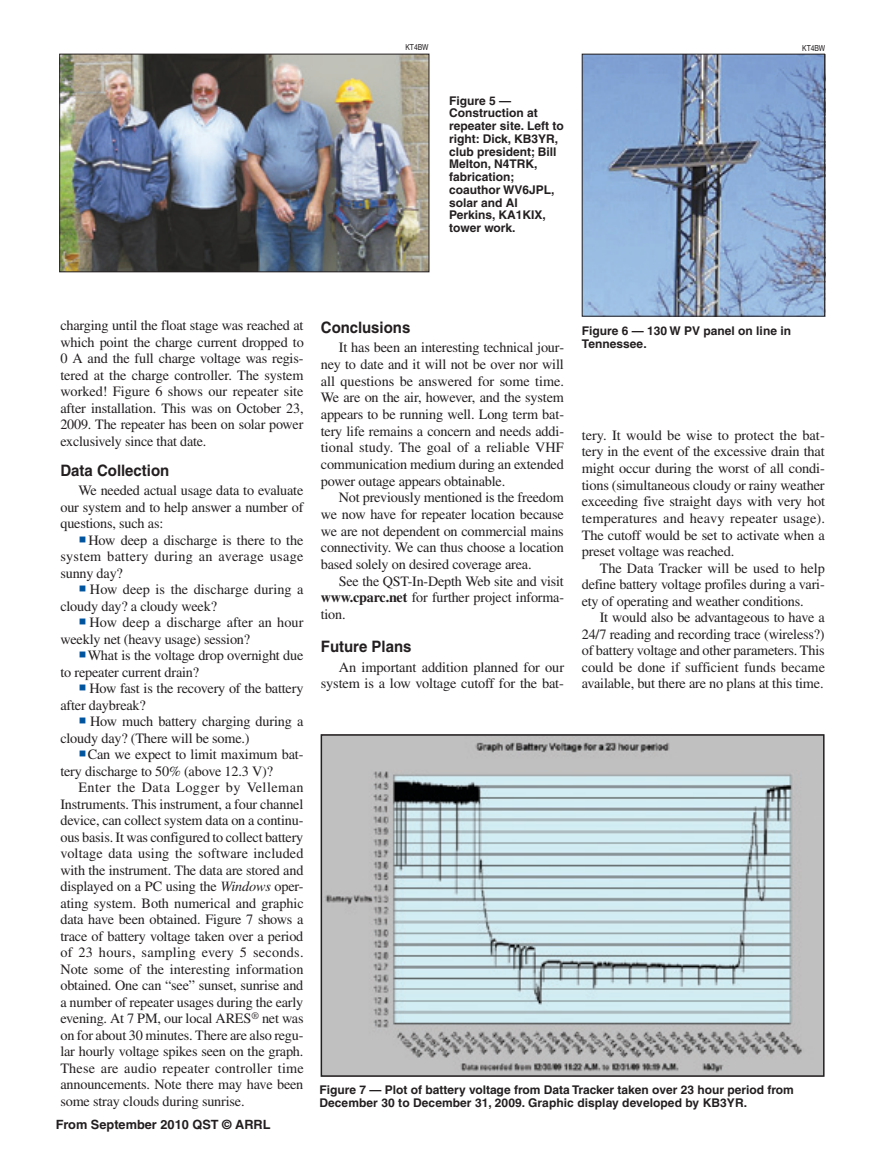
<style>
.page{position:relative;width:885px;height:1161px;background:#fff}
.page>*{position:absolute;margin:0;border:0;box-sizing:border-box;transform-origin:0 0}
.Subhead_1{font:700 15.75px "Helvetica";color:#231f20;scale:.95 1}
.Body_Text{font:14.25px/16.5px "Times";letter-spacing:-.015em;color:#231f20;text-align:justify}
.Body_Text-2{font:14.25px/16.5px "Times";letter-spacing:.005em;color:#231f20}
.t1{font:700 12.75px "Helvetica";color:#231f20}
.t2{font:700 12px/12.8px "Helvetica";color:#231f20}
.PHOTO_CREDIT{font:condensed 8.25px "Helvetica";letter-spacing:-.005em;color:#231f20}
.s1{color:#00549e}
.s2{font-style:italic}
.s3{font-weight:700}
</style>
<div class="page">
<img style="left:61px;top:56px;width:366px;height:214px">
<div style="left:59px;top:54px;width:370px;height:218px;border:1px solid #231f20"></div>
<img style="left:323px;top:737px;width:498px;height:337px">
<div style="left:320px;top:734px;width:504px;height:343px;border:2px solid #231f20"></div>
<img style="left:583px;top:54px;width:242px;height:262px">
<div style="left:581px;top:54px;width:243px;height:263px;border:1px solid #231f20"></div>
<p class="PHOTO_CREDIT" style="left:405px;top:43px;width:25px">KT4BW</p>
<p class="PHOTO_CREDIT" style="left:802px;top:44px;width:25px">KT4BW</p>
<p class="t2" style="left:449px;top:94px;width:116px">Figure 5 —<br>Construction at repeater site. Left to right: Dick, KB3YR, club president; Bill<br>Melton, N4TRK, fabrication; coauthor WV6JPL, solar and Al<br>Perkins, KA1KIX, tower work.</p>
<p class="Body_Text" style="left:60px;top:317px;width:245px">charging until the float stage was reached at which point the charge current dropped to 0 A and the full charge voltage was regis&shy;tered at the charge controller. The system worked! Figure 6 shows our repeater site after installation. This was on October 23, 2009. The repeater has been on solar power exclusively since that date.</p>
<p class="Subhead_1" style="left:60px;top:461px;width:116px">Data Collection</p>
<p class="Body_Text" style="left:60px;top:482px;width:244px;text-indent:18px">We needed actual usage data to evaluate our system and to help answer a number of questions, such as:</p>
<p class="Body_Text" style="left:60px;top:532px;width:244px;text-indent:18px"><span class="s1">○</span>How deep a discharge is there to the system battery during an average usage sunny day?</p>
<p class="Body_Text-2" style="left:60px;top:581px;width:244px;text-indent:18px"><span class="s1">○</span> How deep is the discharge during a cloudy day? a cloudy week?</p>
<p class="Body_Text" style="left:60px;top:614px;width:244px;text-indent:18px"><span class="s1">○</span> How deep a discharge after an hour weekly net (heavy usage) session?</p>
<p class="Body_Text" style="left:60px;top:647px;width:244px;text-indent:18px"><span class="s1">○</span>What is the voltage drop overnight due to repeater current drain?</p>
<p class="Body_Text" style="left:60px;top:680px;width:244px;text-indent:18px"><span class="s1">○</span> How fast is the recovery of the battery after daybreak?</p>
<p class="Body_Text" style="left:60px;top:713px;width:244px;text-indent:18px"><span class="s1">○</span> How much battery charging during a cloudy day? (There will be some.)</p>
<p class="Body_Text" style="left:60px;top:746px;width:245px;text-indent:18px"><span class="s1">○</span>Can we expect to limit maximum bat&shy;tery discharge to 50% (above 12.3 V)?</p>
<p class="Body_Text" style="left:60px;top:779px;width:245px;text-indent:18px">Enter the Data Logger by Velleman Instruments. This instrument, a four channel device, can collect system data on a continu&shy;ous basis. It was configured to collect battery voltage data using the software included with the instrument. The data are stored and displayed on a PC using the <span class="s2">Windows</span> oper&shy;ating system. Both numerical and graphic data have been obtained. Figure 7 shows a trace of battery voltage taken over a period of 23 hours, sampling every 5 seconds.<br>Note some of the interesting information obtained. One can “see” sunset, sunrise and a number of repeater usages during the early evening. At 7 PM, our local ARES<sup>®</sup> net was on for about 30 minutes. There are also regu&shy;lar hourly voltage spikes seen on the graph.<br>These are audio repeater controller time announcements. Note there may have been some stray clouds during sunrise.</p>
<p class="t1" style="left:56px;top:1117px;width:216px">From September 2010 QST © ARRL</p>
<p class="Subhead_1" style="left:321px;top:318px;width:96px">Conclusions</p>
<p class="Body_Text" style="left:321px;top:339px;width:245px;text-indent:18px">It has been an interesting technical jour&shy;ney to date and it will not be over nor will all questions be answered for some time.<br>We are on the air, however, and the system appears to be running well. Long term bat&shy;tery life remains a concern and needs addi&shy;tional study. The goal of a reliable VHF communication medium during an extended power outage appears obtainable.</p>
<p class="Body_Text" style="left:321px;top:489px;width:244px;text-indent:18px">Not previously mentioned is the freedom we now have for repeater location because we are not dependent on commercial mains connectivity. We can thus choose a location based solely on desired coverage area.</p>
<p class="Body_Text" style="left:321px;top:572px;width:245px;text-indent:18px">See the QST-In-Depth Web site and visit <span class="s3">www.cparc.net</span> for further project informa&shy;tion.</p>
<p class="Subhead_1" style="left:321px;top:637px;width:97px">Future Plans</p>
<p class="Body_Text" style="left:321px;top:659px;width:245px;text-align:right">An important addition planned for our system is a low voltage cutoff for the bat-</p>
<p class="t2" style="left:581px;top:324px;width:211px">Figure 6 — 130 W PV panel on line in<br>Tennessee.</p>
<p class="Body_Text" style="left:581px;top:427px;width:245px">tery. It would be wise to protect the bat&shy;tery in the event of the excessive drain that might occur during the worst of all condi&shy;tions (simultaneous cloudy or rainy weather exceeding five straight days with very hot temperatures and heavy repeater usage).<br>The cutoff would be set to activate when a preset voltage was reached.</p>
<p class="Body_Text" style="left:581px;top:560px;width:245px;text-indent:18px">The Data Tracker will be used to help define battery voltage profiles during a vari&shy;ety of operating and weather conditions.</p>
<p class="Body_Text" style="left:581px;top:609px;width:245px;text-indent:18px">It would also be advantageous to have a 24/7 reading and recording trace (wireless?) of battery voltage and other parameters. This could be done if sufficient funds became available, but there are no plans at this time.</p>
<p class="t2" style="left:319px;top:1084px;width:476px">Figure 7 — Plot of battery voltage from Data Tracker taken over 23 hour period from<br>December 30 to December 31, 2009. Graphic display developed by KB3YR.</p>
</div>
